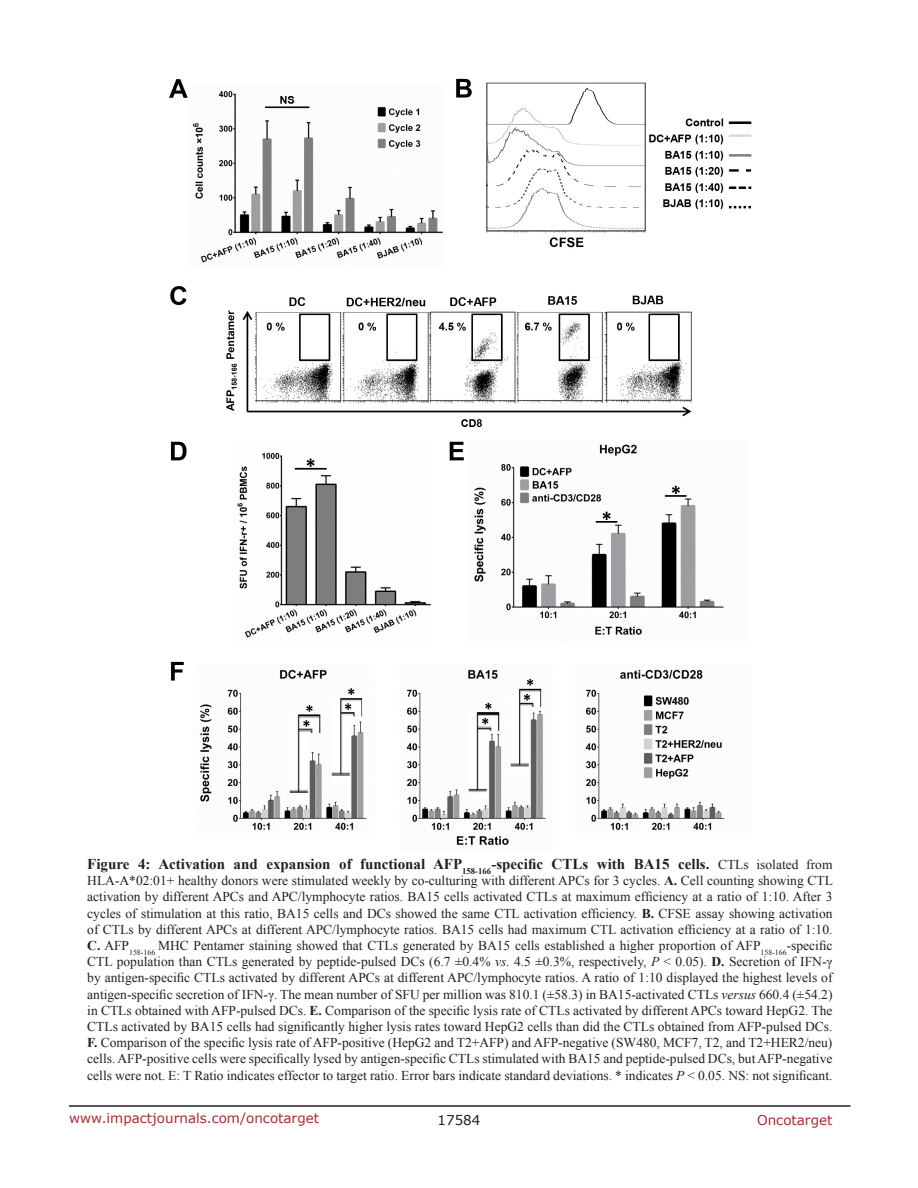
<style>
.page{position:relative;width:918px;height:1188px;background:#fff}
.page>*{position:absolute;margin:0;border:0;box-sizing:border-box;transform-origin:0 0}
.FigureText{font:700 15px "Times New Roman";color:#221f22}
.FigureText-2{font:13.5px/16.2px "Times New Roman";color:#221f22;text-align:justify}
.t1{font:13.5px "Verdana";color:#ac2b31}
.t2{font:13.5px "Verdana";color:#221f22}
.s1{font-weight:400;font-size:13.5px}
.s2{font-weight:700}
.s3{font-style:italic}
</style>
<div class="page">
<hr style="left:69px;top:1105px;width:781px;height:2px;background:#231f20">
<img style="left:169px;top:78px;width:583px;height:767px">
<p class="FigureText" style="left:87px;top:854px;width:747px">Figure 4: Activation and expansion of functional AFP<sub>158-166</sub>-specific CTLs with BA15 cells. <span class="s1">CTLs isolated from</span></p>
<p class="FigureText-2" style="left:87px;top:872px;width:747px">HLA-A*02:01+ healthy donors were stimulated weekly by co-culturing with different APCs for 3 cycles. <span class="s2">A.</span> Cell counting showing CTL activation by different APCs and APC/lymphocyte ratios. BA15 cells activated CTLs at maximum efficiency at a ratio of 1:10. After 3 cycles of stimulation at this ratio, BA15 cells and DCs showed the same CTL activation efficiency. <span class="s2">B.</span> CFSE assay showing activation of CTLs by different APCs at different APC/lymphocyte ratios. BA15 cells had maximum CTL activation efficiency at a ratio of 1:10.<br><span class="s2">C.</span> AFP<sub>158-166</sub> MHC Pentamer staining showed that CTLs generated by BA15 cells established a higher proportion of AFP<sub>158-166</sub>-specific CTL population than CTLs generated by peptide-pulsed DCs (6.7 ±0.4% <span class="s3">vs</span>. 4.5 ±0.3%, respectively, <span class="s3">P</span> &lt; 0.05). <span class="s2">D.</span> Secretion of IFN-γ by antigen-specific CTLs activated by different APCs at different APC/lymphocyte ratios. A ratio of 1:10 displayed the highest levels of antigen-specific secretion of IFN-γ. The mean number of SFU per million was 810.1 (±58.3) in BA15-activated CTLs <span class="s3">versus</span> 660.4 (±54.2) in CTLs obtained with AFP-pulsed DCs. <span class="s2">E.</span> Comparison of the specific lysis rate of CTLs activated by different APCs toward HepG2. The CTLs activated by BA15 cells had significantly higher lysis rates toward HepG2 cells than did the CTLs obtained from AFP-pulsed DCs.<br><span class="s2">F.</span> Comparison of the specific lysis rate of AFP-positive (HepG2 and T2+AFP) and AFP-negative (SW480, MCF7, T2, and T2+HER2/neu) cells. AFP-positive cells were specifically lysed by antigen-specific CTLs stimulated with BA15 and peptide-pulsed DCs, but AFP-negative cells were not. E: T Ratio indicates effector to target ratio. Error bars indicate standard deviations. * indicates <span class="s3">P</span> &lt; 0.05. NS: not significant.</p>
<p class="t1" style="left:69px;top:1109px;width:252px">www.impactjournals.com/oncotarget</p>
<p class="t2" style="left:438px;top:1111px;width:44px">17584</p>
<p class="t1" style="left:757px;top:1111px;width:77px">Oncotarget</p>
</div>
